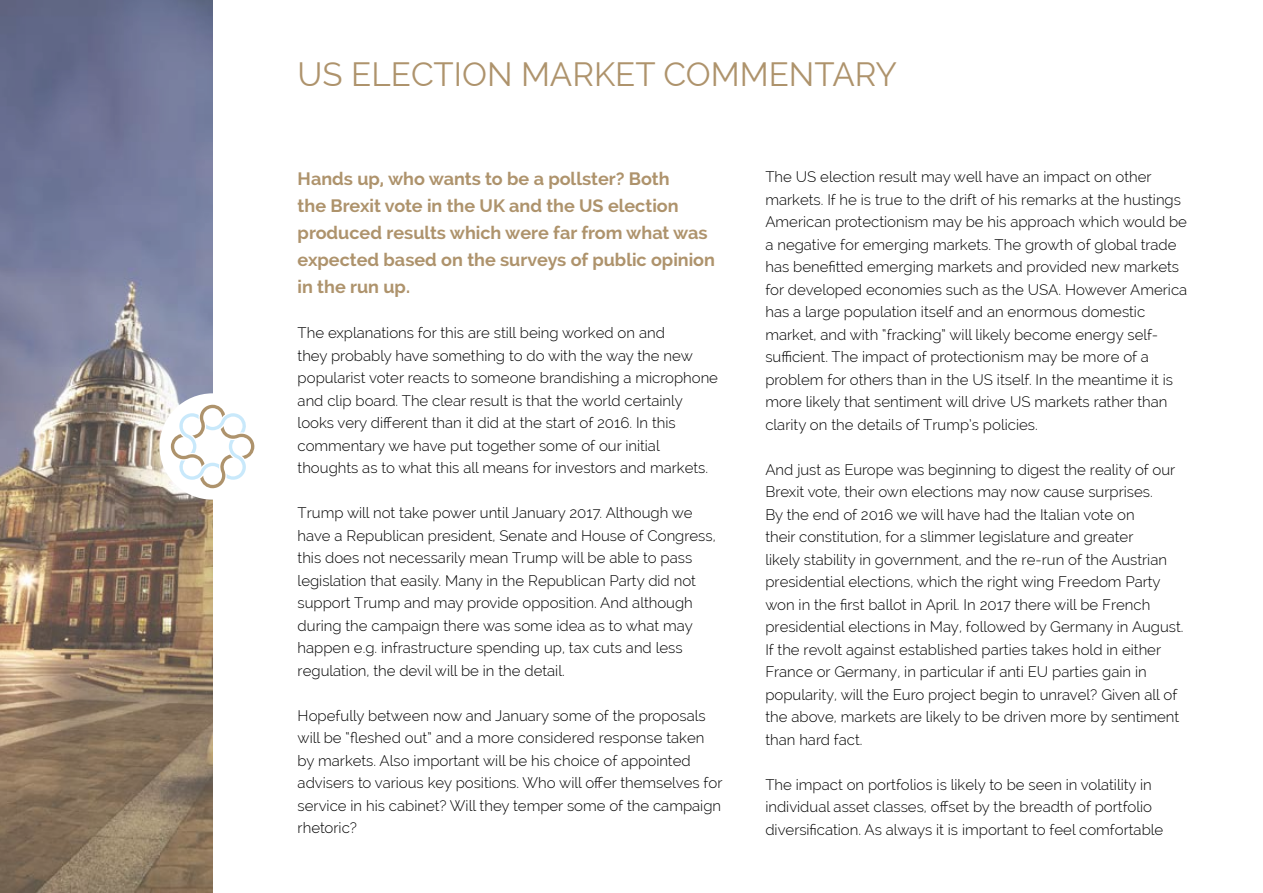
<style>
.page{position:relative;width:1263px;height:893px;background:#fff}
.page>*{position:absolute;margin:0;border:0;box-sizing:border-box;transform-origin:0 0}
.t1{font:33px "Raleway";color:#ae936c}
.t2{font:700 18px/27px "Raleway";color:#ae936c}
.t3{font:300 15px/22.5px "Raleway";color:#000}
</style>
<div class="page">
<img style="left:0;top:0;width:213px;height:893px">
<div style="left:159px;top:393px;width:107px;height:107px;background:#fff;border-radius:50%"></div>
<svg style="left:171px;top:405px;width:83px;height:83px"></svg>
<h1 class="t1" style="left:298px;top:55px;width:600px">US ELECTION MARKET COMMENTARY</h1>
<p class="t2" style="left:298px;top:165px;width:419px">Hands up, who wants to be a pollster? Both<br>the Brexit vote in the UK and the US election produced results which were far from what was expected based on the surveys of public opinion in the run up.</p>
<p class="t3" style="left:298px;top:322px;width:422px">The explanations for this are still being worked on and<br>they probably have something to do with the way the new popularist voter reacts to someone brandishing a microphone and clip board. The clear result is that the world certainly looks very different than it did at the start of 2016. In this commentary we have put together some of our initial thoughts as to what this all means for investors and markets.</p>
<p class="t3" style="left:298px;top:502px;width:420px">Trump will not take power until January 2017. Although we have a Republican president, Senate and House of Congress, this does not necessarily mean Trump will be able to pass legislation that easily. Many in the Republican Party did not support Trump and may provide opposition. And although during the campaign there was some idea as to what may happen e.g. infrastructure spending up, tax cuts and less regulation, the devil will be in the detail.</p>
<p class="t3" style="left:298px;top:704px;width:426px">Hopefully between now and January some of the proposals will be “fleshed out” and a more considered response taken by markets. Also important will be his choice of appointed advisers to various key positions. Who will offer themselves for service in his cabinet? Will they temper some of the campaign rhetoric?</p>
<p class="t3" style="left:765px;top:166px;width:423px">The US election result may well have an impact on other markets. If he is true to the drift of his remarks at the hustings American protectionism may be his approach which would be a negative for emerging markets. The growth of global trade has benefitted emerging markets and provided new markets for developed economies such as the USA. However America has a large population itself and an enormous domestic market, and with “fracking” will likely become energy self&shy;sufficient. The impact of protectionism may be more of a problem for others than in the US itself. In the meantime it is more likely that sentiment will drive US markets rather than clarity on the details of Trump’s policies.</p>
<p class="t3" style="left:765px;top:458px;width:420px">And just as Europe was beginning to digest the reality of our Brexit vote, their own elections may now cause surprises.<br>By the end of 2016 we will have had the Italian vote on<br>their constitution, for a slimmer legislature and greater<br>likely stability in government, and the re-run of the Austrian presidential elections, which the right wing Freedom Party won in the first ballot in April. In 2017 there will be French presidential elections in May, followed by Germany in August.<br>If the revolt against established parties takes hold in either France or Germany, in particular if anti EU parties gain in popularity, will the Euro project begin to unravel? Given all of the above, markets are likely to be driven more by sentiment than hard fact.</p>
<p class="t3" style="left:765px;top:773px;width:399px">The impact on portfolios is likely to be seen in volatility in individual asset classes, offset by the breadth of portfolio diversification. As always it is important to feel comfortable</p>
</div>
